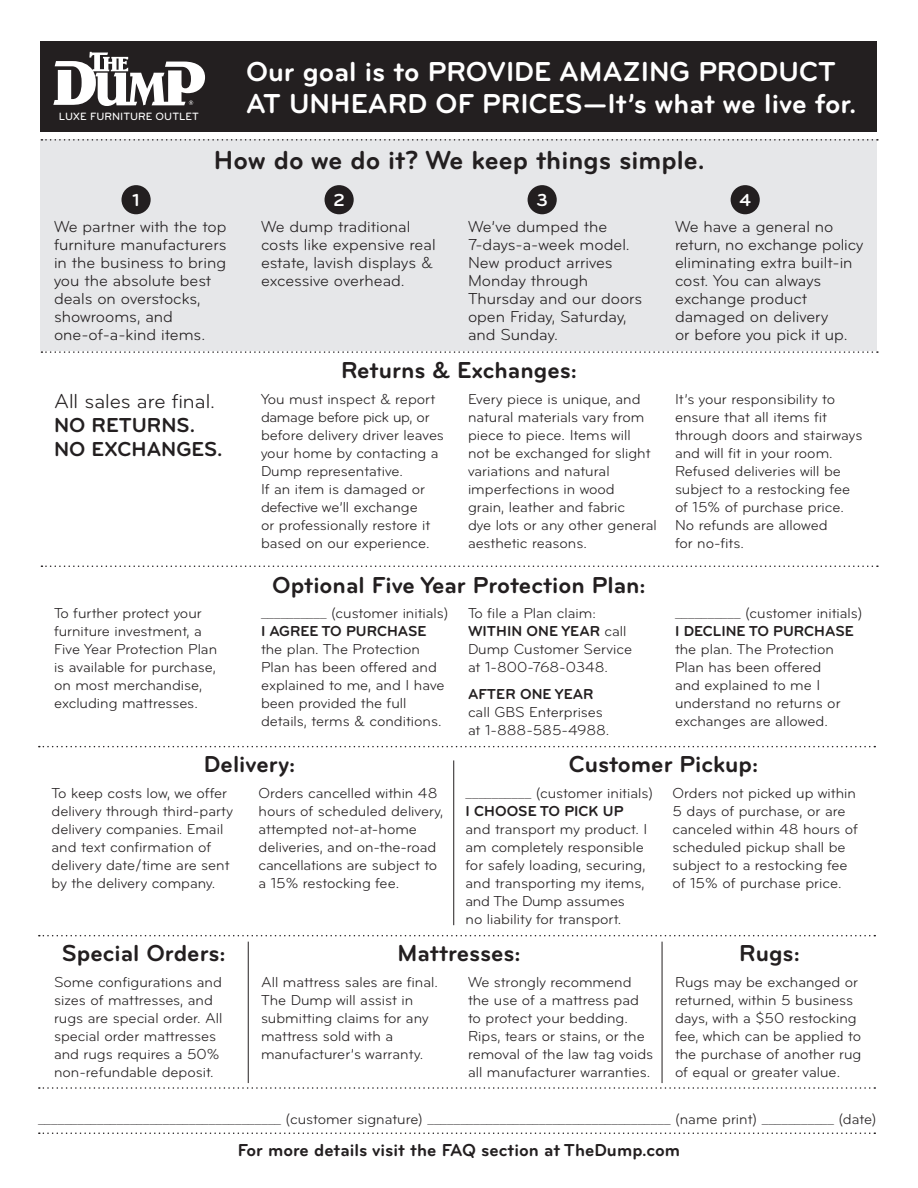
<style>
.page{position:relative;width:918px;height:1188px;background:#fff}
.page>*{position:absolute;margin:0;border:0;box-sizing:border-box;transform-origin:0 0}
.t1{font:700 28.5px "Bryant";color:#fff}
.t2{font:700 27px "Bryant";color:#231f20}
.t3{font:700 24px "Bryant";color:#231f20}
.t4{font:700 21px "Bryant";color:#231f20}
.t5{font:21px "Bryant";color:#231f20}
.t6{font:700 18px "Bryant";color:#231f20}
.t7{font:700 18px "Bryant";color:#fff}
.t8{font:16.5px/18px "Bryant";color:#231f20}
.t9{font:15px/18px "Bryant";color:#231f20}
.t10{font:700 15px "Bryant";color:#231f20}
.t11{font:500 10.95px "Bryant";color:#fff}
.s1{font-weight:700}
.s2{font-weight:400}
</style>
<div class="page">
<div style="left:40px;top:41px;width:838px;height:91px;background:#231f20"></div>
<svg style="left:53px;top:52px;width:152px;height:54px"></svg>
<svg style="left:41px;top:566px;width:837px;height:1px"></svg>
<svg style="left:39px;top:746px;width:836px;height:1px"></svg>
<div style="left:40px;top:140px;width:838px;height:211px;background:#e6e7e9"></div>
<svg style="left:41px;top:139px;width:837px;height:2px"></svg>
<svg style="left:41px;top:351px;width:837px;height:2px"></svg>
<div style="left:122px;top:185px;width:29px;height:29px;background:#231f20;border-radius:50%"></div>
<div style="left:325px;top:185px;width:29px;height:29px;background:#231f20;border-radius:50%"></div>
<div style="left:528px;top:185px;width:29px;height:29px;background:#231f20;border-radius:50%"></div>
<div style="left:731px;top:185px;width:29px;height:29px;background:#231f20;border-radius:50%"></div>
<svg style="left:39px;top:935px;width:836px;height:1px"></svg>
<hr style="left:248px;top:942px;width:1px;height:141px;background:#231f20">
<hr style="left:662px;top:942px;width:1px;height:141px;background:#231f20">
<hr style="left:453px;top:760px;width:1px;height:165px;background:#231f20">
<svg style="left:39px;top:1087px;width:836px;height:2px"></svg>
<svg style="left:39px;top:1132px;width:836px;height:2px"></svg>
<p class="t11" style="left:59px;top:110px;width:141px">LUXE FURNITURE OUTLET</p>
<p class="t1" style="left:246px;top:54px;width:591px">Our goal is to PROVIDE AMAZING PRODUCT</p>
<p class="t1" style="left:246px;top:86px;width:612px">AT UNHEARD OF PRICES—It’s what we live for.</p>
<p class="t2" style="left:214px;top:143px;width:492px">How do we do it? We keep things simple.</p>
<p class="t7" style="left:133px;top:189px;width:9px">1</p>
<p class="t7" style="left:333px;top:189px;width:13px">2</p>
<p class="t7" style="left:536px;top:189px;width:13px">3</p>
<p class="t7" style="left:739px;top:189px;width:13px">4</p>
<p class="t8" style="left:54px;top:217px;width:174px">We partner with the top furniture manufacturers in the business to bring you the absolute best deals on overstocks,</p>
<p class="t8" style="left:54px;top:307px;width:120px">showrooms, and</p>
<p class="t8" style="left:54px;top:325px;width:153px">one-of-a-kind items.</p>
<p class="t5" style="left:54px;top:389px;width:163px">All sales are final.</p>
<p class="t4" style="left:54px;top:412px;width:143px">NO RETURNS.</p>
<p class="t4" style="left:54px;top:436px;width:170px">NO EXCHANGES.</p>
<p class="t9" style="left:54px;top:605px;width:149px">To further protect your</p>
<p class="t9" style="left:54px;top:623px;width:149px">furniture investment, a</p>
<p class="t9" style="left:54px;top:641px;width:165px">Five Year Protection Plan</p>
<p class="t9" style="left:54px;top:659px;width:163px">is available for purchase,</p>
<p class="t9" style="left:54px;top:677px;width:150px">on most merchandise,</p>
<p class="t9" style="left:54px;top:695px;width:145px">excluding mattresses.</p>
<p class="t8" style="left:261px;top:217px;width:176px">We dump traditional costs like expensive real estate, lavish displays &amp; excessive overhead.</p>
<p class="t8" style="left:468px;top:217px;width:163px">We’ve dumped the<br>7-days-a-week model.</p>
<p class="t8" style="left:468px;top:253px;width:146px">New product arrives</p>
<p class="t8" style="left:468px;top:271px;width:122px">Monday through</p>
<p class="t8" style="left:468px;top:289px;width:176px">Thursday and our doors open Friday, Saturday, and Sunday.</p>
<p class="t3" style="left:341px;top:355px;width:237px">Returns &amp; Exchanges:</p>
<p class="t9" style="left:261px;top:390px;width:176px">You must inspect &amp; report</p>
<p class="t9" style="left:261px;top:408px;width:184px">damage before pick up, or before delivery driver leaves your home by contacting a<br>Dump representative.</p>
<p class="t9" style="left:261px;top:480px;width:171px">If an item is damaged or defective we’ll exchange or professionally restore it based on our experience.</p>
<p class="t9" style="left:468px;top:390px;width:184px">Every piece is unique, and natural materials vary from piece to piece. Items will not be exchanged for slight variations and natural</p>
<p class="t9" style="left:468px;top:480px;width:148px">imperfections in wood</p>
<p class="t9" style="left:468px;top:498px;width:159px">grain, leather and fabric</p>
<p class="t9" style="left:468px;top:516px;width:190px">dye lots or any other general</p>
<p class="t9" style="left:468px;top:534px;width:120px">aesthetic reasons.</p>
<p class="t3" style="left:272px;top:570px;width:375px">Optional Five Year Protection Plan:</p>
<p class="t9" style="left:261px;top:605px;width:189px">__________ (customer initials)</p>
<p class="t9" style="left:261px;top:623px;width:185px"><span class="s1">I AGREE TO PURCHASE </span>the plan. The Protection<br>Plan has been offered and explained to me, and I have been provided the full</p>
<p class="t9" style="left:261px;top:713px;width:182px">details, terms &amp; conditions.</p>
<p class="t9" style="left:468px;top:605px;width:129px">To file a Plan claim:</p>
<p class="t10" style="left:468px;top:622px;width:160px">WITHIN ONE YEAR <span class="s2">call</span></p>
<p class="t9" style="left:468px;top:641px;width:166px">Dump Customer Service</p>
<p class="t9" style="left:468px;top:659px;width:142px">at 1-800-768-0348.</p>
<p class="t10" style="left:468px;top:685px;width:127px">AFTER ONE YEAR</p>
<p class="t9" style="left:468px;top:704px;width:136px">call GBS Enterprises</p>
<p class="t9" style="left:468px;top:722px;width:143px">at 1-888-585-4988.</p>
<p class="t8" style="left:675px;top:217px;width:160px">We have a general no</p>
<p class="t8" style="left:675px;top:235px;width:190px">return, no exchange policy eliminating extra built-in</p>
<p class="t8" style="left:675px;top:271px;width:148px">cost. You can always</p>
<p class="t8" style="left:675px;top:289px;width:134px">exchange product</p>
<p class="t8" style="left:675px;top:307px;width:155px">damaged on delivery</p>
<p class="t8" style="left:675px;top:325px;width:174px">or before you pick it up.</p>
<p class="t9" style="left:675px;top:390px;width:189px">It’s your responsibility to ensure that all items fit through doors and stairways and will fit in your room.</p>
<p class="t9" style="left:675px;top:462px;width:177px">Refused deliveries will be subject to a restocking fee of 15% of purchase price.<br>No refunds are allowed</p>
<p class="t9" style="left:675px;top:534px;width:70px">for no-fits.</p>
<p class="t9" style="left:675px;top:605px;width:189px">__________ (customer initials)</p>
<p class="t9" style="left:675px;top:623px;width:180px"><span class="s1">I DECLINE TO PURCHASE </span>the plan. The Protection<br>Plan has been offered</p>
<p class="t9" style="left:675px;top:677px;width:167px">and explained to me I understand no returns or exchanges are allowed.</p>
<p class="t3" style="left:204px;top:750px;width:93px">Delivery:</p>
<p class="t9" style="left:52px;top:785px;width:183px">To keep costs low, we offer delivery through third-party delivery companies. Email and text confirmation of delivery date/time are sent by the delivery company.</p>
<p class="t9" style="left:259px;top:785px;width:180px">Orders cancelled within 48</p>
<p class="t9" style="left:259px;top:803px;width:186px">hours of scheduled delivery,</p>
<p class="t9" style="left:259px;top:821px;width:180px">attempted not-at-home deliveries, and on-the-road cancellations are subject to a 15% restocking fee.</p>
<p class="t3" style="left:569px;top:750px;width:191px">Customer Pickup:</p>
<p class="t9" style="left:466px;top:785px;width:189px">__________ (customer initials)</p>
<p class="t10" style="left:466px;top:802px;width:159px">I CHOOSE TO PICK UP</p>
<p class="t9" style="left:466px;top:821px;width:183px">and transport my product. I am completely responsible for safely loading, securing,</p>
<p class="t9" style="left:466px;top:875px;width:181px">and transporting my items, and The Dump assumes</p>
<p class="t9" style="left:466px;top:911px;width:157px">no liability for transport.</p>
<p class="t9" style="left:673px;top:785px;width:187px">Orders not picked up within<br>5 days of purchase, or are canceled within 48 hours of scheduled pickup shall be subject to a restocking fee of 15% of purchase price.</p>
<p class="t3" style="left:62px;top:938px;width:165px">Special Orders:</p>
<p class="t3" style="left:739px;top:938px;width:62px">Rugs:</p>
<p class="t3" style="left:398px;top:938px;width:125px">Mattresses:</p>
<p class="t9" style="left:54px;top:973px;width:170px">Some configurations and sizes of mattresses, and rugs are special order. All special order mattresses and rugs requires a 50% non-refundable deposit.</p>
<p class="t9" style="left:261px;top:973px;width:178px">All mattress sales are final.<br>The Dump will assist in submitting claims for any mattress sold with a</p>
<p class="t9" style="left:261px;top:1045px;width:164px">manufacturer’s warranty.</p>
<p class="t9" style="left:468px;top:973px;width:187px">We strongly recommend the use of a mattress pad to protect your bedding.<br>Rips, tears or stains, or the removal of the law tag voids all manufacturer warranties.</p>
<p class="t9" style="left:675px;top:973px;width:188px">Rugs may be exchanged or returned, within 5 business days, with a $50 restocking fee, which can be applied to the purchase of another rug of equal or greater value.</p>
<p class="t9" style="left:38px;top:1110px;width:840px">_____________________________________ (customer signature) _____________________________________ (name print) ___________ (date)</p>
<p class="t6" style="left:238px;top:1138px;width:444px">For more details visit the FAQ section at TheDump.com</p>
</div>
